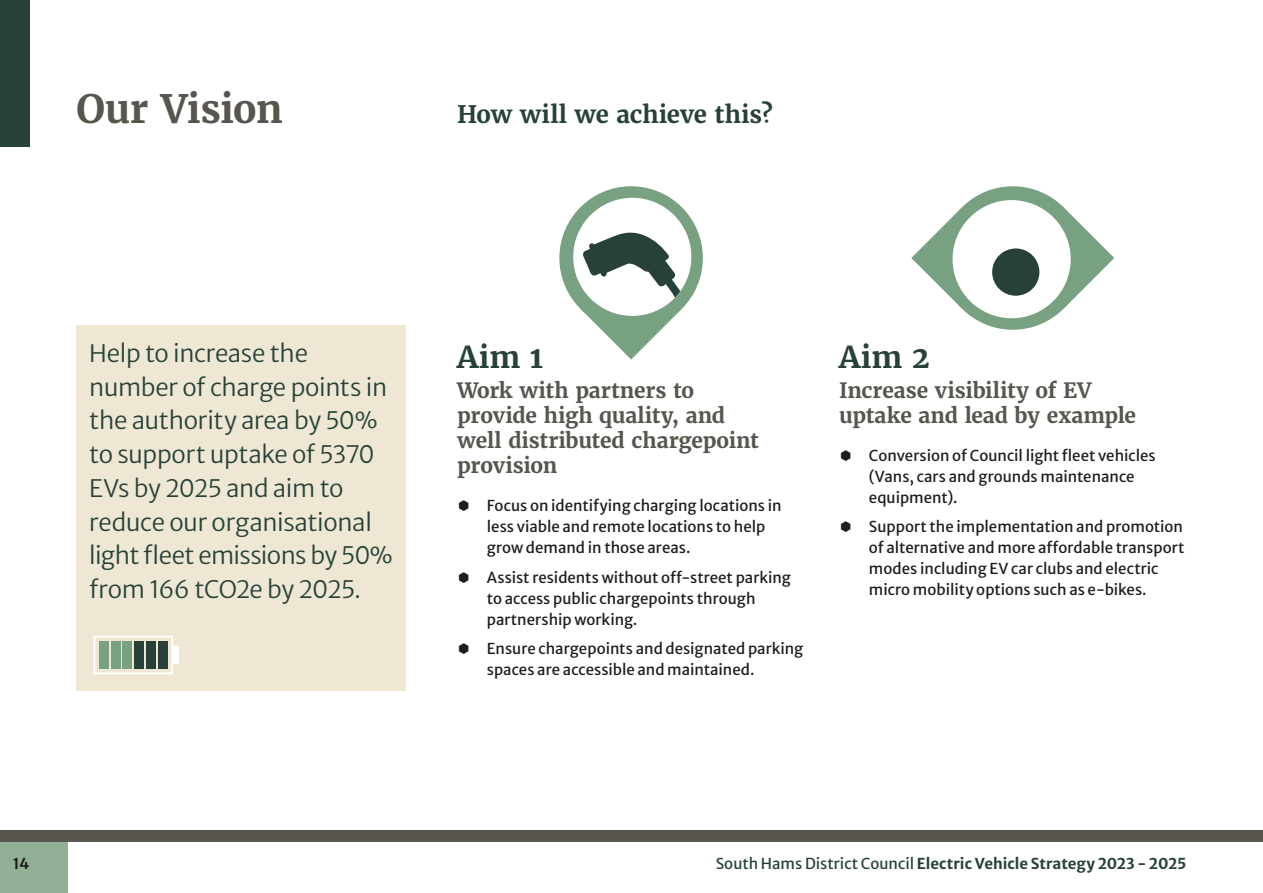
<style>
.page{position:relative;width:1263px;height:893px;background:#fff}
.page>*{position:absolute;margin:0;border:0;box-sizing:border-box;transform-origin:0 0}
.t1{font:700 39px "Merriweather";letter-spacing:-.015em;color:#57554d}
.H2_themes_Primary_he{font:700 30px "Merriweather";letter-spacing:.005em;color:#274138}
.Leader{font:24px/33.8px "Merriweather Sans";letter-spacing:-.015em;color:#274138}
.t2{font:700 24px "Merriweather";color:#274138}
.H2_themes{font:700 21px/25.2px "Merriweather";letter-spacing:-.01em;color:#57554d}
.t3{font:15px/21px "Merriweather Sans";color:#1d1d1b}
.t4{font:700 15px "Merriweather Sans";letter-spacing:-.005em;color:#274138}
.t5{font:600 15px "Merriweather Sans";color:#1d1d1b}
.s1{font-weight:400}
</style>
<div class="page">
<div style="left:0;top:830px;width:1263px;height:12px;background:#57554d"></div>
<div style="left:0;top:842px;width:68px;height:51px;background:#92b095"></div>
<div style="left:77px;top:587px;width:329px;height:104px;background:#ede7d3"></div>
<div style="left:77px;top:325px;width:329px;height:292px;background:#ede7d3"></div>
<div style="left:94px;top:636px;width:79px;height:38px;border:2px solid #fff"></div>
<div style="left:158px;top:641px;width:9px;height:28px;background:#274138"></div>
<div style="left:172px;top:646px;width:7px;height:18px;background:#fff"></div>
<div style="left:146px;top:641px;width:10px;height:28px;background:#274138"></div>
<div style="left:134px;top:641px;width:10px;height:28px;background:#274138"></div>
<div style="left:122px;top:641px;width:10px;height:28px;background:#78a181"></div>
<div style="left:111px;top:641px;width:10px;height:28px;background:#78a181"></div>
<div style="left:99px;top:641px;width:10px;height:28px;background:#78a181"></div>
<div style="left:559px;top:186px;width:144px;height:144px;background:#78a181;border-radius:50%"></div>
<div style="left:573px;top:198px;width:118px;height:118px;background:#fff;border-radius:50%"></div>
<svg style="left:580px;top:225px;width:111px;height:134px"></svg>
<svg style="left:911px;top:207px;width:51px;height:102px"></svg>
<svg style="left:1063px;top:207px;width:51px;height:102px"></svg>
<div style="left:941px;top:186px;width:143px;height:144px;background:#78a181;border-radius:50%"></div>
<div style="left:952px;top:200px;width:119px;height:118px;background:#fff;border-radius:50%"></div>
<div style="left:992px;top:248px;width:47px;height:48px;background:#274138;border-radius:50%"></div>
<div style="left:0;top:0;width:30px;height:147px;background:#274138"></div>
<h1 class="t1" style="left:77px;top:84px;width:208px">Our Vision</h1>
<h2 class="t2" style="left:457px;top:99px;width:317px">How will we achieve this?</h2>
<p class="Leader" style="left:89px;top:334px;width:305px">Help to increase the number of charge points in the authority area by 50% to support uptake of 5370<br>EVs by 2025 and aim to reduce our organisational light fleet emissions by 50% from 166 tCO2e by 2025.</p>
<h2 class="H2_themes_Primary_he" style="left:457px;top:338px;width:87px">Aim 1</h2>
<h2 class="H2_themes" style="left:457px;top:377px;width:303px">Work with partners to provide high quality, and well distributed chargepoint provision</h2>
<p class="t3" style="left:487px;top:493px;width:296px">Focus on identifying charging locations in less viable and remote locations to help grow demand in those areas.</p>
<p class="t3" style="left:487px;top:565px;width:306px">Assist residents without off-street parking to access public chargepoints through partnership working.</p>
<p class="t3" style="left:487px;top:636px;width:318px">Ensure chargepoints and designated parking spaces are accessible and maintained.</p>
<h2 class="H2_themes_Primary_he" style="left:839px;top:338px;width:92px">Aim 2</h2>
<h2 class="H2_themes" style="left:839px;top:377px;width:298px">Increase visibility of EV uptake and lead by example</h2>
<p class="t3" style="left:869px;top:443px;width:288px">Conversion of Council light fleet vehicles (Vans, cars and grounds maintenance equipment).</p>
<p class="t3" style="left:869px;top:515px;width:317px">Support the implementation and promotion of alternative and more affordable transport modes including EV car clubs and electric micro mobility options such as e-bikes.</p>
<p class="t5" style="left:13px;top:851px;width:18px">14</p>
<p class="t4" style="left:716px;top:851px;width:472px"><span class="s1">South Hams District Council</span> Electric Vehicle Strategy 2023 - 2025</p>
</div>
